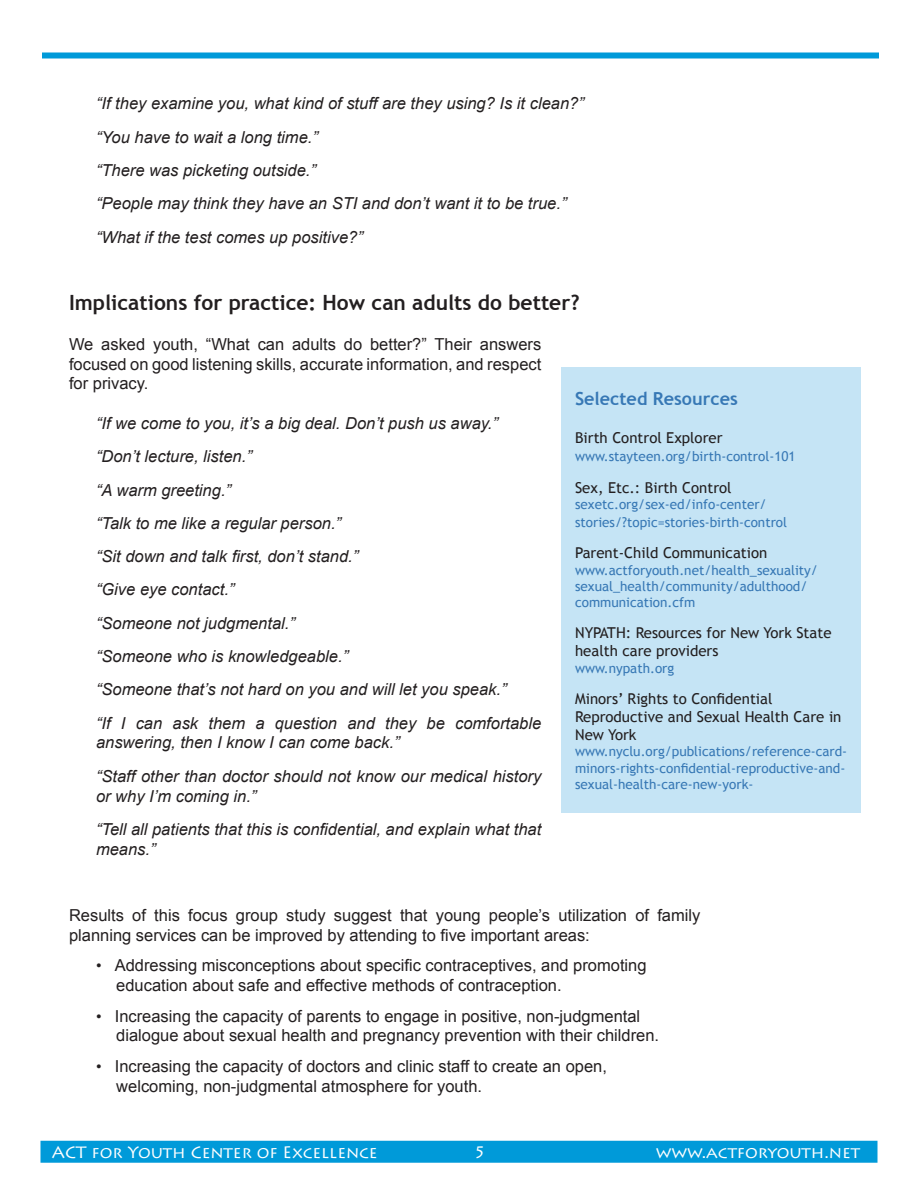
<style>
.page{position:relative;width:918px;height:1188px;background:#fff}
.page>*{position:absolute;margin:0;border:0;box-sizing:border-box;transform-origin:0 0}
.t1{font:700 21px "Trebuchet MS";color:#231f20}
.t2{font:700 18px "Trebuchet MS";color:#3778b5}
.heading_1{font:italic 16.5px/19.8px "Arial";color:#231f20}
.Bullets_for_RFF_-_in{font:16.5px/19.8px "Arial";color:#231f20}
.t3{font:16.5px "Lithos Pro";color:#fff}
.t4{font:15px/18px "Trebuchet MS";color:#231f20}
.t5{font:13.5px/16.2px "Trebuchet MS";color:#3778b5}
.s1{font-size:15.75px}
</style>
<div class="page">
<div style="left:41px;top:1142px;width:836px;height:20px;background:#009ad9"></div>
<div style="left:40px;top:1141px;width:838px;height:22px;border:2px solid #009ad9"></div>
<div style="left:42px;top:52px;width:837px;height:6px;background:#009ad9"></div>
<div style="left:562px;top:368px;width:299px;height:445px;background:#c5e4f5"></div>
<p class="heading_1" style="left:96px;top:94px;width:489px">“If they examine you, what kind of stuff are they using? Is it clean?”</p>
<p class="heading_1" style="left:96px;top:127px;width:223px">“You have to wait a long time.”</p>
<p class="heading_1" style="left:96px;top:161px;width:222px">“There was picketing outside.”</p>
<p class="heading_1" style="left:96px;top:194px;width:472px">“People may think they have an STI and don’t want it to be true.”</p>
<p class="heading_1" style="left:96px;top:228px;width:268px">“What if the test comes up positive?”</p>
<p class="t1" style="left:69px;top:290px;width:512px">Implications for practice: How can adults do better?</p>
<p class="Bullets_for_RFF_-_in" style="left:69px;top:334px;width:474px;text-align:justify">We asked youth, “What can adults do better?” Their answers focused on good listening skills, accurate information, and respect for privacy.</p>
<p class="heading_1" style="left:96px;top:413px;width:404px">“If we come to you, it’s a big deal. Don’t push us away.”</p>
<p class="heading_1" style="left:96px;top:447px;width:157px">“Don’t lecture, listen.”</p>
<p class="heading_1" style="left:96px;top:480px;width:137px">“A warm greeting.”</p>
<p class="heading_1" style="left:96px;top:513px;width:247px">“Talk to me like a regular person.”</p>
<p class="heading_1" style="left:96px;top:547px;width:264px">“Sit down and talk first, don’t stand.”</p>
<p class="heading_1" style="left:96px;top:580px;width:140px">“Give eye contact.”</p>
<p class="heading_1" style="left:96px;top:613px;width:201px">“Someone not judgmental.”</p>
<p class="heading_1" style="left:96px;top:647px;width:254px">“Someone who is knowledgeable.”</p>
<p class="heading_1" style="left:96px;top:680px;width:412px">“Someone that’s not hard on you and will let you speak.”</p>
<p class="heading_1" style="left:96px;top:713px;width:447px">“If I can ask them a question and they be comfortable answering, then I know I can come back.”</p>
<p class="heading_1" style="left:96px;top:766px;width:447px">“Staff other than doctor should not know our medical history or why I’m coming in.”</p>
<p class="heading_1" style="left:96px;top:819px;width:447px">“Tell all patients that this is confidential, and explain what that means.”</p>
<p class="t2" style="left:575px;top:388px;width:164px">Selected Resources</p>
<p class="t4" style="left:575px;top:429px;width:149px">Birth Control Explorer</p>
<p class="t5" style="left:575px;top:448px;width:222px">www.stayteen.org/birth-control-101</p>
<p class="t4" style="left:575px;top:479px;width:158px">Sex, Etc.: Birth Control</p>
<p class="t5" style="left:575px;top:495px;width:214px;line-height:18px">sexetc.org/sex-ed/info-center/ stories/?topic=stories-birth-control</p>
<p class="t4" style="left:575px;top:544px;width:194px">Parent-Child Communication</p>
<p class="t5" style="left:575px;top:562px;width:244px">www.actforyouth.net/health_sexuality/ sexual_health/community/adulthood/ communication.cfm</p>
<p class="t4" style="left:575px;top:624px;width:258px">NYPATH: Resources for New York State health care providers</p>
<p class="t5" style="left:575px;top:660px;width:101px">www.nypath.org</p>
<p class="t4" style="left:575px;top:690px;width:268px">Minors’ Rights to Confidential<br>Reproductive and Sexual Health Care in<br>New York</p>
<p class="t5" style="left:575px;top:744px;width:274px">www.nyclu.org/publications/reference-card&shy;minors-rights-confidential-reproductive-and&shy;sexual-health-care-new-york-</p>
<p class="Bullets_for_RFF_-_in" style="left:69px;top:905px;width:633px">Results of this focus group study suggest that young people’s utilization of family planning services can be improved by attending to five important areas:</p>
<p class="Bullets_for_RFF_-_in" style="left:116px;top:956px;width:532px;text-indent:-20px"><span class="s1">•</span> Addressing misconceptions about specific contraceptives, and promoting education about safe and effective methods of contraception.</p>
<p class="Bullets_for_RFF_-_in" style="left:116px;top:1006px;width:544px;text-indent:-20px"><span class="s1">•</span> Increasing the capacity of parents to engage in positive, non-judgmental dialogue about sexual health and pregnancy prevention with their children.</p>
<p class="Bullets_for_RFF_-_in" style="left:116px;top:1056px;width:492px;text-indent:-20px"><span class="s1">•</span> Increasing the capacity of doctors and clinic staff to create an open, welcoming, non-judgmental atmosphere for youth.</p>
<p class="t3" style="left:52px;top:1143px;width:327px">ACT for Youth Center of Excellence</p>
<p class="t3" style="left:474px;top:1143px;width:13px">5</p>
<p class="t3" style="left:656px;top:1143px;width:206px">www.actforyouth.net</p>
</div>
